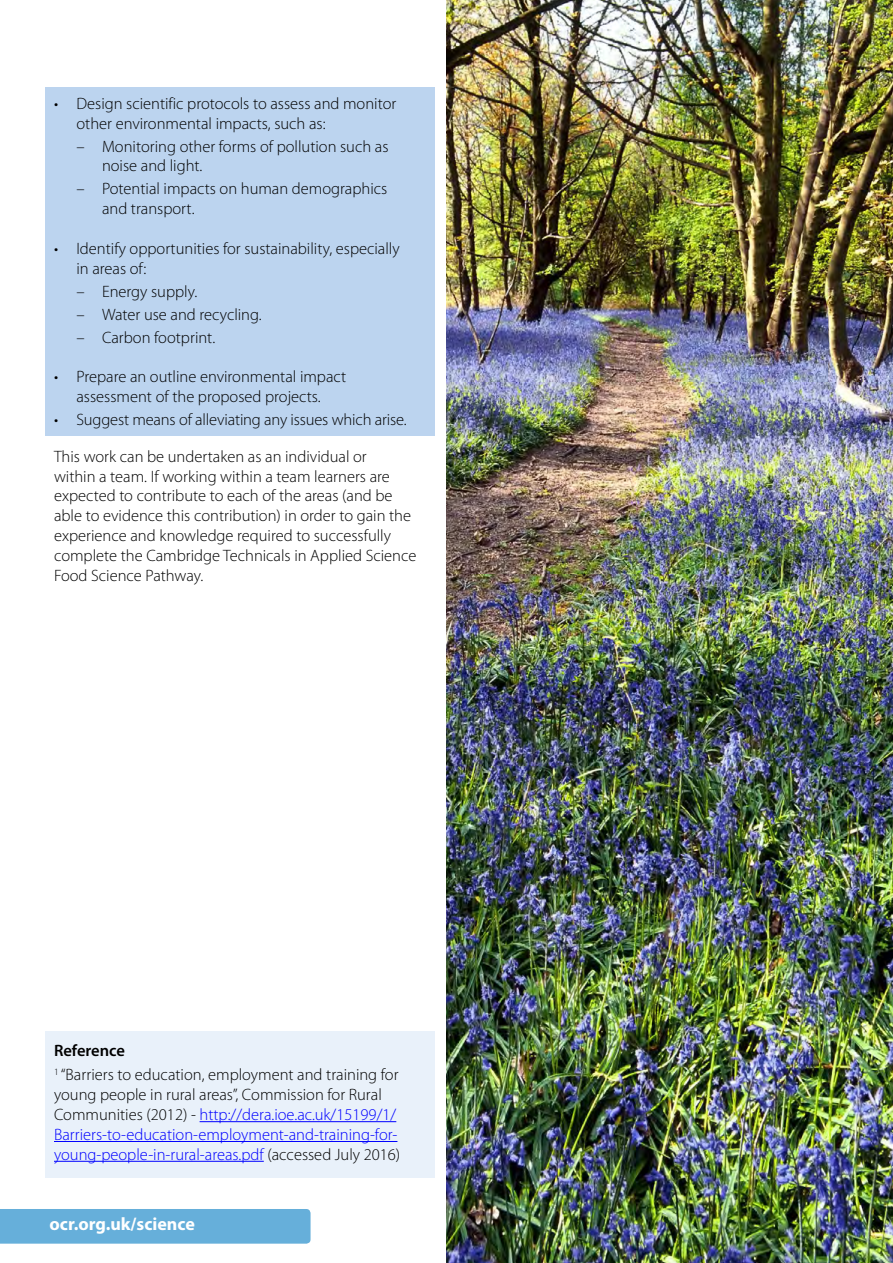
<style>
.page{position:relative;width:893px;height:1263px;background:#fff}
.page>*{position:absolute;margin:0;border:0;box-sizing:border-box;transform-origin:0 0}
.Body_10pt{font:700 18px "Myriad Pro";color:#fff}
.t1{font:300 16.5px/19.8px "Myriad Pro";color:#000}
.t2{font:600 16.5px "Myriad Pro";color:#000}
.s1{color:#00f}
</style>
<div class="page">
<div style="left:45px;top:1031px;width:390px;height:147px;background:#e9f1fa"></div>
<div style="left:45px;top:87px;width:390px;height:349px;background:#bcd4ef"></div>
<img style="left:446px;top:0;width:447px;height:1263px">
<hr style="left:200px;top:1121px;width:196px;height:1px;background:#00f">
<hr style="left:54px;top:1141px;width:343px;height:1px;background:#00f">
<hr style="left:54px;top:1161px;width:210px;height:1px;background:#00f">
<div style="left:0;top:1209px;width:311px;height:35px;background:#66afda"></div>
<p class="t1" style="left:76px;top:94px;width:321px;text-indent:-22px">• Design scientific protocols to assess and monitor other environmental impacts, such as:</p>
<p class="t1" style="left:102px;top:136px;width:288px;text-indent:-25px">– Monitoring other forms of pollution such as noise and light.</p>
<p class="t1" style="left:102px;top:179px;width:287px;text-indent:-25px">– Potential impacts on human demographics and transport.</p>
<p class="t1" style="left:76px;top:239px;width:325px;text-indent:-22px">• Identify opportunities for sustainability, especially in areas of:</p>
<p class="t1" style="left:77px;top:281px;width:122px">– Energy supply.</p>
<p class="t1" style="left:77px;top:304px;width:187px">– Water use and recycling.</p>
<p class="t1" style="left:77px;top:327px;width:140px">– Carbon footprint.</p>
<p class="t1" style="left:54px;top:367px;width:294px;text-align:center">• Prepare an outline environmental impact assessment of the proposed projects.</p>
<p class="t1" style="left:54px;top:410px;width:354px">• Suggest means of alleviating any issues which arise.</p>
<p class="t1" style="left:54px;top:447px;width:364px">This work can be undertaken as an individual or<br>within a team. If working within a team learners are expected to contribute to each of the areas (and be able to evidence this contribution) in order to gain the experience and knowledge required to successfully complete the Cambridge Technicals in Applied Science Food Science Pathway.</p>
<p class="t2" style="left:54px;top:1040px;width:72px">Reference</p>
<p class="t1" style="left:54px;top:1065px;width:348px"><sup>1</sup> “Barriers to education, employment and training for young people in rural areas”, Commission for Rural Communities (2012) - <span class="s1">http://dera.ioe.ac.uk/15199/1/ Barriers-to-education-employment-and-training-for&shy;young-people-in-rural-areas.pdf</span> (accessed July 2016)</p>
<p class="Body_10pt" style="left:49px;top:1212px;width:147px">ocr.org.uk/science</p>
</div>
